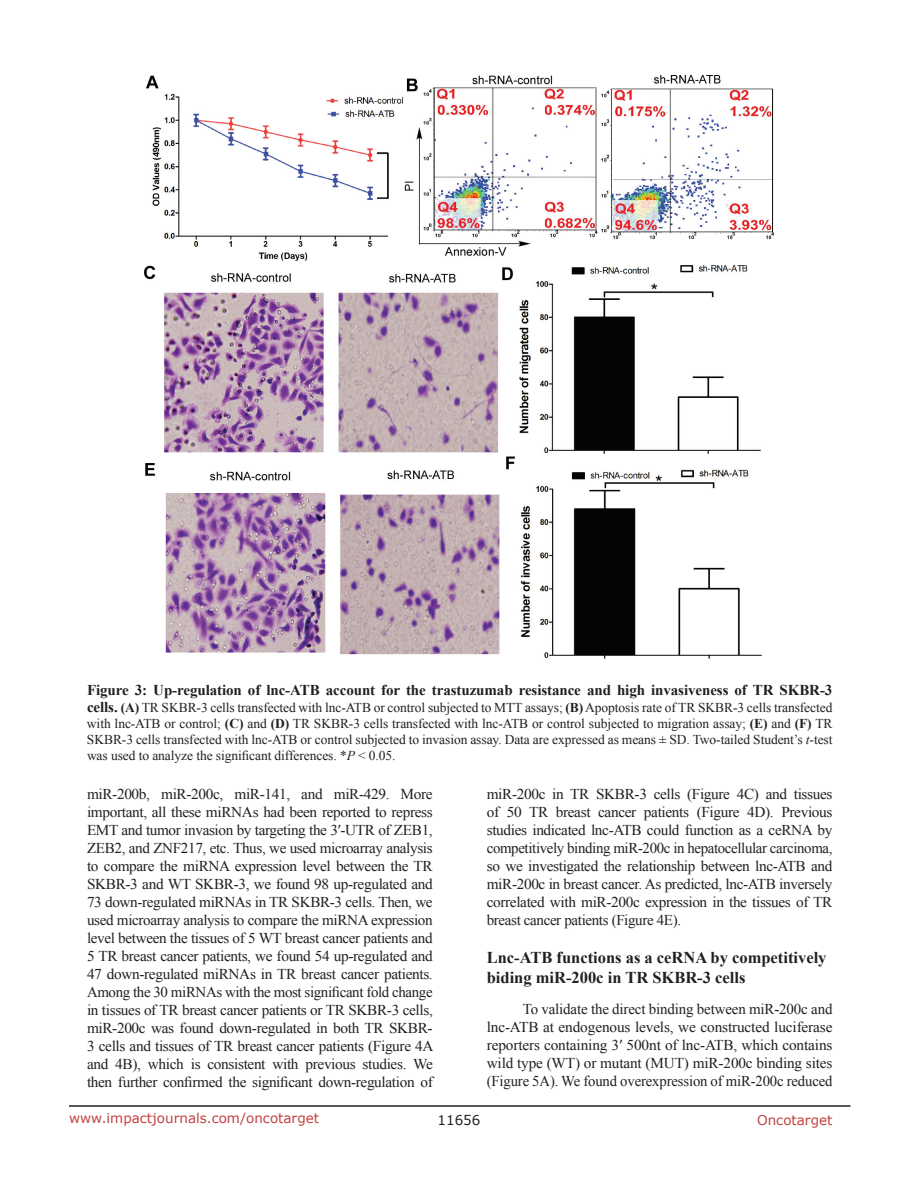
<style>
.page{position:relative;width:918px;height:1188px;background:#fff}
.page>*{position:absolute;margin:0;border:0;box-sizing:border-box;transform-origin:0 0}
.t1{font:700 16.5px/19.8px "Times New Roman";color:#231f20}
.t2{font:15px/18px "Times New Roman";letter-spacing:-.025em;color:#231f20;text-align:justify}
.t3{font:700 15px "Times New Roman";letter-spacing:-.005em;color:#231f20}
.t4{font:13.5px/16.2px "Times New Roman";letter-spacing:-.005em;color:#231f20;text-align:justify}
.t5{font:13.5px "Verdana";color:#c24141}
.t6{font:13.5px "Verdana";color:#231f20}
.s1{font-weight:700;font-size:15px}
.s2{font-weight:700}
.s3{font-style:italic}
</style>
<div class="page">
<hr style="left:69px;top:1105px;width:781px;height:2px;background:#231f20">
<img style="left:145px;top:76px;width:629px;height:583px">
<p class="t3" style="left:87px;top:680px;width:747px">Figure 3: Up-regulation of lnc-ATB account for the trastuzumab resistance and high invasiveness of TR SKBR-3</p>
<p class="t4" style="left:87px;top:699px;width:747px"><span class="s1">cells.</span> <span class="s2">(A)</span> TR SKBR-3 cells transfected with lnc-ATB or control subjected to MTT assays; <span class="s2">(B)</span> Apoptosis rate of TR SKBR-3 cells transfected with lnc-ATB or control; <span class="s2">(C)</span> and <span class="s2">(D)</span> TR SKBR-3 cells transfected with lnc-ATB or control subjected to migration assay; <span class="s2">(E)</span> and <span class="s2">(F)</span> TR SKBR-3 cells transfected with lnc-ATB or control subjected to invasion assay. Data are expressed as means ± SD. Two-tailed Student’s <span class="s3">t</span>-test was used to analyze the significant differences. *<span class="s3">P</span> &lt; 0.05.</p>
<p class="t2" style="left:87px;top:785px;width:348px">miR-200b, miR-200c, miR-141, and miR-429. More important, all these miRNAs had been reported to repress EMT and tumor invasion by targeting the 3′-UTR of ZEB1, ZEB2, and ZNF217, etc. Thus, we used microarray analysis to compare the miRNA expression level between the TR SKBR-3 and WT SKBR-3, we found 98 up-regulated and 73 down-regulated miRNAs in TR SKBR-3 cells. Then, we used microarray analysis to compare the miRNA expression level between the tissues of 5 WT breast cancer patients and 5 TR breast cancer patients, we found 54 up-regulated and 47 down-regulated miRNAs in TR breast cancer patients.<br>Among the 30 miRNAs with the most significant fold change in tissues of TR breast cancer patients or TR SKBR-3 cells, miR-200c was found down-regulated in both TR SKBR-3 cells and tissues of TR breast cancer patients (Figure 4A and 4B), which is consistent with previous studies. We then further confirmed the significant down-regulation of</p>
<p class="t2" style="left:487px;top:785px;width:347px">miR-200c in TR SKBR-3 cells (Figure 4C) and tissues of 50 TR breast cancer patients (Figure 4D). Previous studies indicated lnc-ATB could function as a ceRNA by competitively binding miR-200c in hepatocellular carcinoma, so we investigated the relationship between lnc-ATB and miR-200c in breast cancer. As predicted, lnc-ATB inversely correlated with miR-200c expression in the tissues of TR breast cancer patients (Figure 4E).</p>
<p class="t1" style="left:487px;top:947px;width:341px">Lnc-ATB functions as a ceRNA by competitively biding miR-200c in TR SKBR-3 cells</p>
<p class="t2" style="left:487px;top:1000px;width:347px;text-indent:36px">To validate the direct binding between miR-200c and lnc-ATB at endogenous levels, we constructed luciferase reporters containing 3′ 500nt of lnc-ATB, which contains wild type (WT) or mutant (MUT) miR-200c binding sites (Figure 5A). We found overexpression of miR-200c reduced</p>
<p class="t5" style="left:69px;top:1109px;width:252px">www.impactjournals.com/oncotarget</p>
<p class="t6" style="left:438px;top:1111px;width:44px">11656</p>
<p class="t5" style="left:757px;top:1111px;width:77px">Oncotarget</p>
</div>
